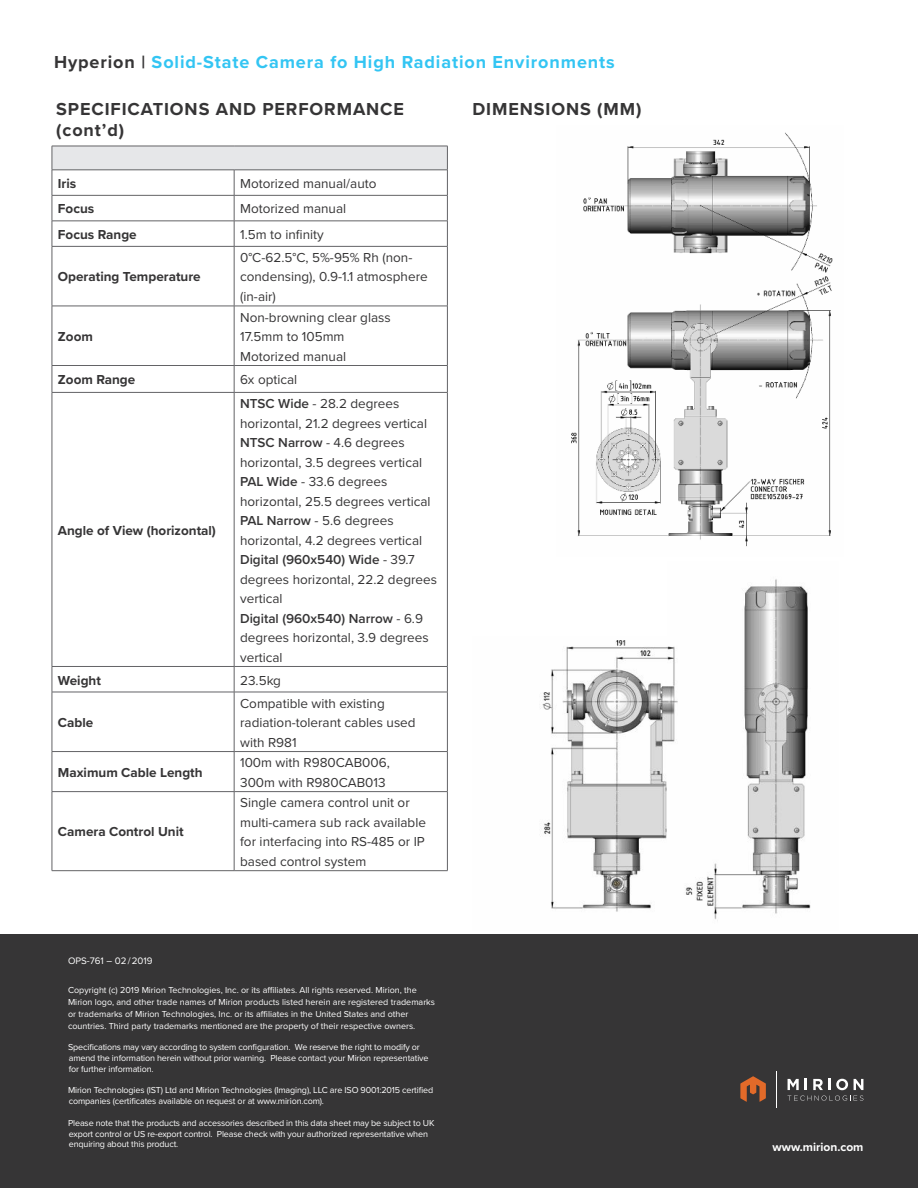
<style>
.page{position:relative;width:918px;height:1188px;background:#fff}
.page>*{position:absolute;margin:0;border:0;box-sizing:border-box;transform-origin:0 0}
.t1{font:700 18px "Proxima Nova";letter-spacing:.05em;color:#33c5f3}
.t2{font:700 18px/21.6px "Proxima Nova";letter-spacing:.05em;color:#363536}
.t3{font:13.5px/19.5px "Proxima Nova";color:#363536}
.t4{font:700 13.5px "Proxima Nova";color:#363536}
.t5{font:700 12px "Proxima Nova";color:#fff}
.t6{font:9.75px "Proxima Nova";color:#fff}
.t7{font:9px/10.8px "Proxima Nova";letter-spacing:-.015em;color:#fff}
.s1{color:#363536}
.s2{font-weight:600}
</style>
<div class="page">
<div style="left:52px;top:146px;width:395px;height:24px;background:#e6e7e9"></div>
<hr style="left:52px;top:146px;width:182px;height:1px;background:#636366">
<hr style="left:234px;top:146px;width:214px;height:1px;background:#636366">
<hr style="left:52px;top:170px;width:182px;height:1px;background:#636366">
<hr style="left:234px;top:170px;width:214px;height:1px;background:#636366">
<hr style="left:52px;top:195px;width:182px;height:1px;background:#636366">
<hr style="left:234px;top:195px;width:214px;height:1px;background:#636366">
<hr style="left:52px;top:221px;width:182px;height:1px;background:#636366">
<svg style="left:52px;top:146px;width:1px;height:100px"></svg>
<hr style="left:234px;top:221px;width:214px;height:1px;background:#636366">
<svg style="left:234px;top:170px;width:1px;height:76px"></svg>
<svg style="left:447px;top:146px;width:1px;height:100px"></svg>
<hr style="left:52px;top:246px;width:182px;height:1px;background:#636366">
<hr style="left:52px;top:247px;width:1px;height:59px;background:#636366">
<hr style="left:234px;top:246px;width:214px;height:1px;background:#636366">
<hr style="left:234px;top:247px;width:1px;height:59px;background:#636366">
<hr style="left:447px;top:247px;width:1px;height:59px;background:#636366">
<hr style="left:52px;top:306px;width:182px;height:1px;background:#636366">
<hr style="left:52px;top:306px;width:1px;height:59px;background:#636366">
<hr style="left:234px;top:306px;width:214px;height:1px;background:#636366">
<hr style="left:234px;top:306px;width:1px;height:59px;background:#636366">
<hr style="left:447px;top:306px;width:1px;height:59px;background:#636366">
<hr style="left:52px;top:365px;width:182px;height:1px;background:#636366">
<svg style="left:52px;top:366px;width:1px;height:26px"></svg>
<hr style="left:234px;top:365px;width:214px;height:1px;background:#636366">
<svg style="left:234px;top:366px;width:1px;height:26px"></svg>
<svg style="left:447px;top:366px;width:1px;height:26px"></svg>
<hr style="left:52px;top:392px;width:182px;height:1px;background:#636366">
<hr style="left:52px;top:393px;width:1px;height:273px;background:#636366">
<hr style="left:234px;top:392px;width:214px;height:1px;background:#636366">
<hr style="left:234px;top:393px;width:1px;height:273px;background:#636366">
<hr style="left:447px;top:393px;width:1px;height:273px;background:#636366">
<hr style="left:52px;top:666px;width:182px;height:1px;background:#636366">
<svg style="left:52px;top:667px;width:1px;height:25px"></svg>
<hr style="left:234px;top:666px;width:214px;height:1px;background:#636366">
<svg style="left:234px;top:667px;width:1px;height:25px"></svg>
<svg style="left:447px;top:667px;width:1px;height:25px"></svg>
<hr style="left:52px;top:692px;width:182px;height:1px;background:#636366">
<hr style="left:52px;top:692px;width:1px;height:59px;background:#636366">
<hr style="left:234px;top:692px;width:214px;height:1px;background:#636366">
<hr style="left:234px;top:692px;width:1px;height:59px;background:#636366">
<hr style="left:447px;top:692px;width:1px;height:59px;background:#636366">
<hr style="left:52px;top:751px;width:182px;height:1px;background:#636366">
<hr style="left:52px;top:752px;width:1px;height:39px;background:#636366">
<hr style="left:234px;top:751px;width:214px;height:1px;background:#636366">
<hr style="left:234px;top:752px;width:1px;height:39px;background:#636366">
<hr style="left:447px;top:752px;width:1px;height:39px;background:#636366">
<hr style="left:52px;top:791px;width:182px;height:1px;background:#636366">
<hr style="left:52px;top:792px;width:1px;height:78px;background:#636366">
<hr style="left:234px;top:791px;width:214px;height:1px;background:#636366">
<hr style="left:234px;top:792px;width:1px;height:78px;background:#636366">
<hr style="left:447px;top:792px;width:1px;height:78px;background:#636366">
<hr style="left:52px;top:870px;width:182px;height:1px;background:#636366">
<hr style="left:234px;top:870px;width:214px;height:1px;background:#636366">
<div style="left:0;top:935px;width:918px;height:253px;background:#363536"></div>
<hr style="left:777px;top:1072px;width:1px;height:36px;background:#fff">
<svg style="left:788px;top:1079px;width:75px;height:22px"></svg>
<svg style="left:740px;top:1076px;width:26px;height:26px"></svg>
<img style="left:571px;top:132px;width:262px;height:415px">
<img style="left:540px;top:579px;width:271px;height:342px">
<h1 class="t1" style="left:54px;top:55px;width:562px"><span class="s1">Hyperion |</span> Solid-State Camera fo High Radiation Environments</h1>
<h1 class="t2" style="left:56px;top:99px;width:349px">SPECIFICATIONS AND PERFORMANCE (cont’d)</h1>
<h2 class="t4" style="left:58px;top:178px;width:20px">Iris</h2>
<h2 class="t3" style="left:240px;top:174px;width:138px">Motorized manual/auto</h2>
<h2 class="t4" style="left:58px;top:203px;width:38px">Focus</h2>
<h2 class="t3" style="left:240px;top:200px;width:108px">Motorized manual</h2>
<h2 class="t4" style="left:58px;top:229px;width:80px">Focus Range</h2>
<h2 class="t3" style="left:240px;top:225px;width:85px">1.5m to infinity</h2>
<h2 class="t4" style="left:58px;top:271px;width:144px">Operating Temperature</h2>
<h1 class="t2" style="left:472px;top:99px;width:170px">DIMENSIONS (MM)</h1>
<h2 class="t3" style="left:240px;top:249px;width:189px">0°C-62.5°C, 5%-95% Rh (non&shy;condensing), 0.9-1.1 atmosphere (in-air)</h2>
<h2 class="t4" style="left:58px;top:331px;width:36px">Zoom</h2>
<h2 class="t3" style="left:240px;top:308px;width:152px">Non-browning clear glass<br>17.5mm to 105mm<br>Motorized manual</h2>
<h2 class="t4" style="left:58px;top:374px;width:79px">Zoom Range</h2>
<h2 class="t3" style="left:240px;top:371px;width:59px">6x optical</h2>
<h2 class="t4" style="left:58px;top:525px;width:160px">Angle of View (horizontal)</h2>
<p class="t3" style="left:240px;top:395px;width:198px"><span class="s2">NTSC Wide</span> - 28.2 degrees horizontal, 21.2 degrees vertical<br><span class="s2">NTSC Narrow</span> - 4.6 degrees horizontal, 3.5 degrees vertical<br><span class="s2">PAL Wide</span> - 33.6 degrees horizontal, 25.5 degrees vertical<br><span class="s2">PAL Narrow</span> - 5.6 degrees horizontal, 4.2 degrees vertical<br><span class="s2">Digital (960x540) Wide</span> - 39.7 degrees horizontal, 22.2 degrees vertical<br><span class="s2">Digital (960x540) Narrow</span> - 6.9 degrees horizontal, 3.9 degrees vertical</p>
<h2 class="t4" style="left:58px;top:674px;width:45px">Weight</h2>
<h2 class="t3" style="left:240px;top:671px;width:42px">23.5kg</h2>
<h2 class="t4" style="left:58px;top:717px;width:37px">Cable</h2>
<h2 class="t3" style="left:240px;top:694px;width:177px">Compatible with existing radiation-tolerant cables used with R981</h2>
<h2 class="t4" style="left:58px;top:767px;width:146px">Maximum Cable Length</h2>
<h2 class="t3" style="left:240px;top:754px;width:151px">100m with R980CAB006,<br>300m with R980CAB013</h2>
<h2 class="t4" style="left:58px;top:826px;width:127px">Camera Control Unit</h2>
<h2 class="t3" style="left:240px;top:794px;width:187px">Single camera control unit or multi-camera sub rack available for interfacing into RS-485 or IP based control system</h2>
<p class="t6" style="left:68px;top:957px;width:86px">OPS-761 – 02 / 2019</p>
<p class="t7" style="left:68px;top:984px;width:369px;line-height:12px">Copyright (c) 2019 Mirion Technologies, Inc. or its affiliates. All rights reserved. Mirion, the Mirion logo, and other trade names of Mirion products listed herein are registered trademarks or trademarks of Mirion Technologies, Inc. or its affiliates in the United States and other countries. Third party trademarks mentioned are the property of their respective owners.</p>
<p class="t7" style="left:68px;top:1042px;width:362px">Specifications may vary according to system configuration. We reserve the right to modify or amend the information herein without prior warning. Please contact your Mirion representative for further information.</p>
<p class="t7" style="left:68px;top:1085px;width:367px">Mirion Technologies (IST) Ltd and Mirion Technologies (Imaging), LLC are ISO 9001:2015 certified companies (certificates available on request or at www.mirion.com).</p>
<p class="t7" style="left:68px;top:1118px;width:368px">Please note that the products and accessories described in this data sheet may be subject to UK export control or US re-export control. Please check with your authorized representative when enquiring about this product.</p>
<h3 class="t5" style="left:773px;top:1141px;width:92px">www.mirion.com</h3>
</div>
